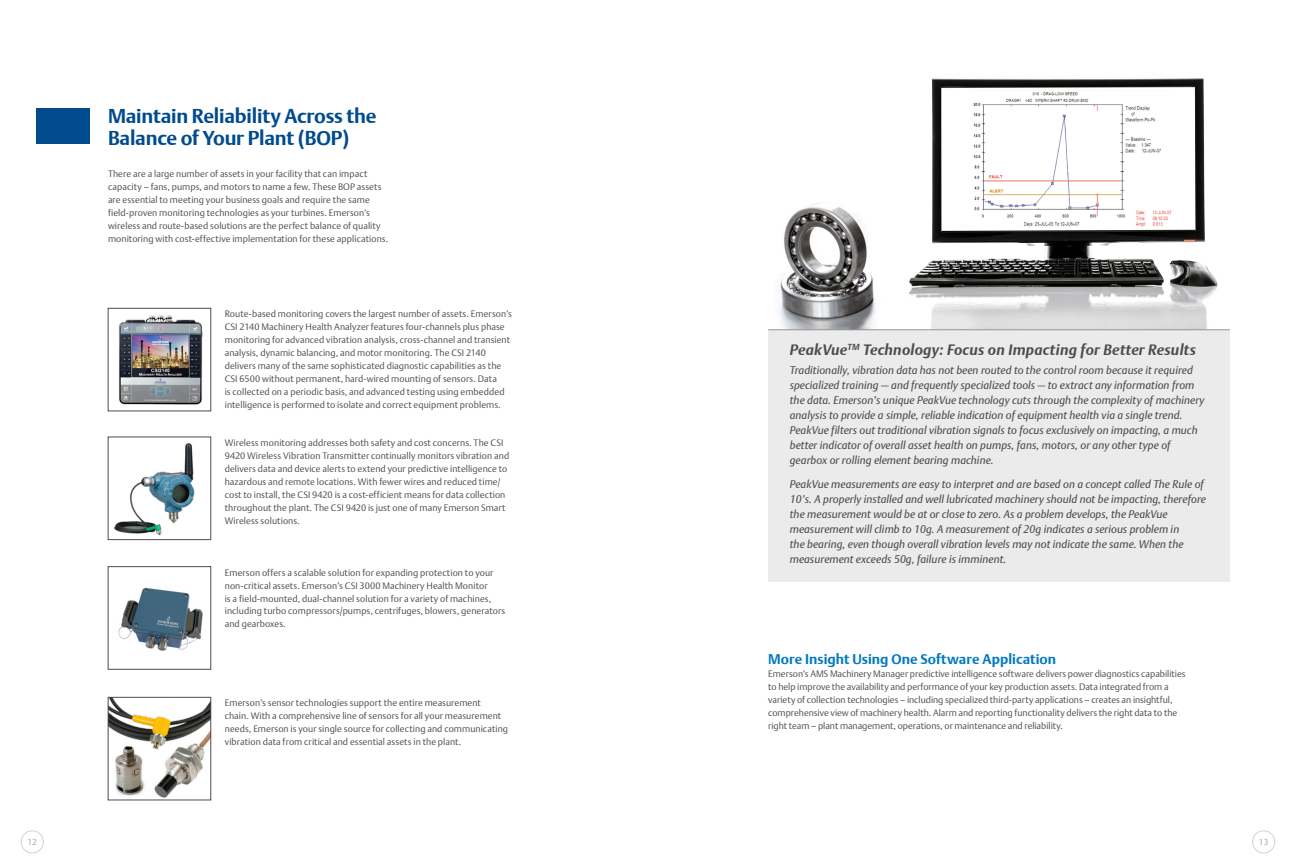
<style>
.page{position:relative;width:1296px;height:864px;background:#fff}
.page>*{position:absolute;margin:0;border:0;box-sizing:border-box;transform-origin:0 0}
.t1{font:700 20px/22px "DTL Argo T";letter-spacing:-.01em;color:#004b8d}
.t2{font:italic 700 15px "DTL Argo T";letter-spacing:.02em;color:#4d4d4f}
.t3{font:700 14px "DTL Argo T";color:#0079c1}
.t4{font:italic 11px/15px "DTL Argo T";letter-spacing:.005em;color:#4d4d4f}
.t5{font:300 9.2px/13px "DTL Argo T";letter-spacing:.005em;color:#4d4d4f}
.t6{font:8.5px "DTL Argo T";color:#acaeb1}
</style>
<div class="page">
<div style="left:21px;top:830px;width:23px;height:23px;border:1px solid #d1d3d4;border-radius:50%"></div>
<div style="left:1252px;top:830px;width:23px;height:23px;border:1px solid #d1d3d4;border-radius:50%"></div>
<img style="left:115px;top:749px;width:30px;height:47px">
<img style="left:154px;top:749px;width:51px;height:49px">
<img style="left:110px;top:699px;width:99px;height:50px">
<div style="left:36px;top:108px;width:54px;height:36px;background:#004b8d"></div>
<img style="left:119px;top:315px;width:84px;height:90px">
<div style="left:108px;top:308px;width:103px;height:103px;border:1px solid #4d4d4f"></div>
<img style="left:114px;top:443px;width:81px;height:93px">
<div style="left:108px;top:437px;width:103px;height:103px;border:1px solid #4d4d4f"></div>
<div style="left:768px;top:330px;width:462px;height:252px;background:#ebebec"></div>
<img style="left:897px;top:78px;width:333px;height:252px">
<img style="left:973px;top:91px;width:200px;height:138px">
<img style="left:768px;top:203px;width:125px;height:127px">
<hr style="left:768px;top:330px;width:462px;height:1px;background:#939598">
<img style="left:118px;top:587px;width:85px;height:64px">
<div style="left:108px;top:697px;width:103px;height:103px;border:1px solid #4d4d4f"></div>
<h1 class="t1" style="left:108px;top:105px;width:270px">Maintain Reliability Across the<br>Balance of Your Plant (BOP)</h1>
<p class="t5" style="left:108px;top:167px;width:282px">There are a large number of assets in your facility that can impact capacity – fans, pumps, and motors to name a few. These BOP assets are essential to meeting your business goals and require the same field-proven monitoring technologies as your turbines. Emerson’s wireless and route-based solutions are the perfect balance of quality monitoring with cost-effective implementation for these applications.</p>
<p class="t5" style="left:225px;top:307px;width:289px">Route-based monitoring covers the largest number of assets. Emerson’s CSI 2140 Machinery Health Analyzer features four-channels plus phase monitoring for advanced vibration analysis, cross-channel and transient analysis, dynamic balancing, and motor monitoring. The CSI 2140 delivers many of the same sophisticated diagnostic capabilities as the CSI 6500 without permanent, hard-wired mounting of sensors. Data<br>is collected on a periodic basis, and advanced testing using embedded intelligence is performed to isolate and correct equipment problems.</p>
<p class="t5" style="left:225px;top:436px;width:286px">Wireless monitoring addresses both safety and cost concerns. The CSI 9420 Wireless Vibration Transmitter continually monitors vibration and delivers data and device alerts to extend your predictive intelligence to hazardous and remote locations. With fewer wires and reduced time/ cost to install, the CSI 9420 is a cost-efficient means for data collection throughout the plant. The CSI 9420 is just one of many Emerson Smart Wireless solutions.</p>
<p class="t5" style="left:225px;top:566px;width:282px">Emerson offers a scalable solution for expanding protection to your non-critical assets. Emerson’s CSI 3000 Machinery Health Monitor<br>is a field-mounted, dual-channel solution for a variety of machines, including turbo compressors/pumps, centrifuges, blowers, generators and gearboxes.</p>
<p class="t5" style="left:225px;top:696px;width:285px">Emerson’s sensor technologies support the entire measurement<br>chain. With a comprehensive line of sensors for all your measurement needs, Emerson is your single source for collecting and communicating vibration data from critical and essential assets in the plant.</p>
<h2 class="t2" style="left:790px;top:341px;width:408px">PeakVue<sup>TM</sup> Technology: Focus on Impacting for Better Results</h2>
<p class="t4" style="left:790px;top:363px;width:416px">Traditionally, vibration data has not been routed to the control room because it required specialized training — and frequently specialized tools — to extract any information from the data. Emerson’s unique PeakVue technology cuts through the complexity of machinery analysis to provide a simple, reliable indication of equipment health via a single trend.<br>PeakVue filters out traditional vibration signals to focus exclusively on impacting, a much better indicator of overall asset health on pumps, fans, motors, or any other type of gearbox or rolling element bearing machine.</p>
<p class="t4" style="left:790px;top:477px;width:418px">PeakVue measurements are easy to interpret and are based on a concept called The Rule of 10’s. A properly installed and well lubricated machinery should not be impacting, therefore the measurement would be at or close to zero. As a problem develops, the PeakVue measurement will climb to 10g. A measurement of 20g indicates a serious problem in<br>the bearing, even though overall vibration levels may not indicate the same. When the measurement exceeds 50g, failure is imminent.</p>
<h3 class="t3" style="left:768px;top:651px;width:289px">More Insight Using One Software Application</h3>
<p class="t5" style="left:768px;top:668px;width:419px">Emerson’s AMS Machinery Manager predictive intelligence software delivers power diagnostics capabilities to help improve the availability and performance of your key production assets. Data integrated from a variety of collection technologies – including specialized third-party applications – creates an insightful, comprehensive view of machinery health. Alarm and reporting functionality delivers the right data to the right team – plant management, operations, or maintenance and reliability.</p>
<p class="t6" style="left:27px;top:837px;width:11px">12</p>
<p class="t6" style="left:1259px;top:837px;width:11px">13</p>
</div>
